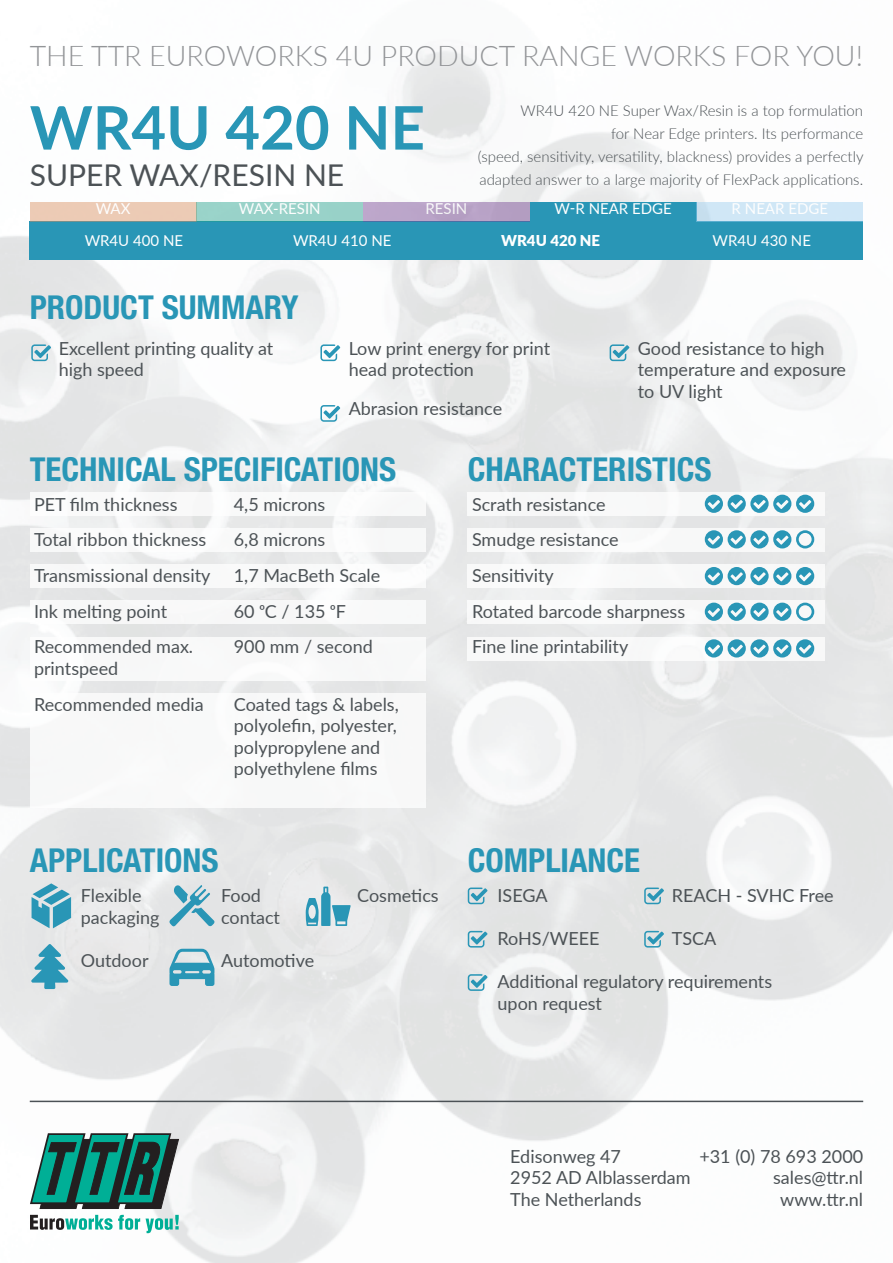
<style>
.page{position:relative;width:893px;height:1263px;background:#fff}
.page>*{position:absolute;margin:0;border:0;box-sizing:border-box;transform-origin:0 0}
.t1{font:700 60px "Lato";color:#2996b6}
.t2{font:700 condensed 33px "Helvetica Neue";color:#2996b6}
.t3{font:30px "Lato";color:#4c5256}
.t4{font:300 28.5px "Lato";color:#939598}
.t5{font:18px/21.6px "Lato";color:#4c5256}
.t6{font:300 15px/23px "Lato";color:#4c5256;text-align:right}
.t7{font:15px "Lato";color:#fff}
.t8{font:900 15px "Lato";color:#fff}
</style>
<div class="page">
<img style="left:0;top:50px;width:893px;height:1213px">
<div style="left:30px;top:221px;width:833px;height:38px;background:#2996b6"></div>
<div style="left:30px;top:202px;width:166px;height:19px;background:#eccbb5"></div>
<div style="left:196px;top:202px;width:167px;height:19px;background:#99d2c9"></div>
<div style="left:363px;top:202px;width:167px;height:19px;background:#b9a3c7"></div>
<div style="left:530px;top:202px;width:166px;height:19px;background:#2996b6"></div>
<div style="left:696px;top:202px;width:167px;height:19px;background:#d0e7f6"></div>
<hr style="left:30px;top:1101px;width:833px;height:1px;background:#4c5256">
<svg style="left:30px;top:1133px;width:149px;height:76px;background:#30756b"></svg>
<svg style="left:30px;top:1215px;width:110px;height:15px"></svg>
<svg style="left:146px;top:1215px;width:33px;height:18px"></svg>
<svg style="left:31px;top:344px;width:20px;height:17px"></svg>
<svg style="left:320px;top:405px;width:20px;height:17px"></svg>
<svg style="left:320px;top:344px;width:20px;height:17px"></svg>
<svg style="left:610px;top:344px;width:19px;height:17px"></svg>
<div style="left:30px;top:492px;width:395px;height:24px;background:#fff"></div>
<div style="left:468px;top:492px;width:357px;height:24px;background:#f8f8f8"></div>
<div style="left:30px;top:528px;width:395px;height:24px;background:#fff"></div>
<div style="left:468px;top:528px;width:357px;height:24px;background:#f8f9f9"></div>
<div style="left:30px;top:564px;width:395px;height:24px;background:#fff"></div>
<div style="left:468px;top:564px;width:357px;height:24px;background:#fff"></div>
<div style="left:30px;top:600px;width:395px;height:24px;background:#f8f8f8"></div>
<div style="left:468px;top:600px;width:357px;height:24px;background:#fff"></div>
<div style="left:30px;top:637px;width:395px;height:43px;background:#f8f8f8"></div>
<div style="left:468px;top:637px;width:357px;height:23px;background:#f8f9f9"></div>
<div style="left:30px;top:693px;width:395px;height:115px;background:#f8f8f8"></div>
<svg style="left:705px;top:495px;width:109px;height:18px"></svg>
<svg style="left:705px;top:530px;width:109px;height:18px"></svg>
<svg style="left:705px;top:567px;width:109px;height:18px"></svg>
<svg style="left:705px;top:603px;width:109px;height:18px"></svg>
<svg style="left:705px;top:639px;width:109px;height:18px"></svg>
<svg style="left:32px;top:883px;width:39px;height:45px;background:#74b6c9"></svg>
<svg style="left:169px;top:885px;width:45px;height:41px;background:#9fc7d4"></svg>
<svg style="left:306px;top:886px;width:45px;height:40px;background:#91c3d2"></svg>
<svg style="left:31px;top:944px;width:37px;height:45px;background:#81bbcc"></svg>
<svg style="left:169px;top:949px;width:45px;height:37px;background:#7ebacc"></svg>
<svg style="left:468px;top:887px;width:20px;height:17px"></svg>
<svg style="left:644px;top:887px;width:20px;height:17px"></svg>
<svg style="left:644px;top:931px;width:20px;height:16px"></svg>
<svg style="left:468px;top:931px;width:20px;height:16px"></svg>
<svg style="left:468px;top:974px;width:20px;height:17px"></svg>
<h3 class="t4" style="left:30px;top:36px;width:835px">THE TTR EUROWORKS 4U PRODUCT RANGE WORKS FOR YOU!</h3>
<h1 class="t1" style="left:30px;top:84px;width:397px">WR4U 420 NE</h1>
<h3 class="t3" style="left:30px;top:153px;width:316px">SUPER WAX/RESIN NE</h3>
<p class="t6" style="left:478px;top:99px;width:387px">WR4U 420 NE Super Wax/Resin is a top formulation<br>for Near Edge printers. Its performance<br>(speed, sensitivity, versatility, blackness) provides a perfectly adapted answer to a large majority of FlexPack applications.</p>
<p class="t7" style="left:96px;top:198px;width:36px">WAX</p>
<p class="t7" style="left:239px;top:198px;width:83px">WAX-RESIN</p>
<p class="t7" style="left:426px;top:198px;width:43px">RESIN</p>
<p class="t7" style="left:554px;top:198px;width:119px">W-R NEAR EDGE</p>
<p class="t7" style="left:732px;top:198px;width:98px">R NEAR EDGE</p>
<p class="t7" style="left:85px;top:230px;width:100px">WR4U 400 NE</p>
<p class="t7" style="left:293px;top:230px;width:100px">WR4U 410 NE</p>
<p class="t8" style="left:501px;top:230px;width:101px">WR4U 420 NE</p>
<p class="t7" style="left:713px;top:230px;width:100px">WR4U 430 NE</p>
<h2 class="t2" style="left:30px;top:287px;width:270px">PRODUCT SUMMARY</h2>
<p class="t5" style="left:59px;top:337px;width:216px">Excellent printing quality at high speed</p>
<p class="t5" style="left:349px;top:337px;width:203px">Low print energy for print head protection</p>
<p class="t5" style="left:349px;top:397px;width:155px">Abrasion resistance</p>
<p class="t5" style="left:638px;top:337px;width:210px">Good resistance to high temperature and exposure to UV light</p>
<h2 class="t2" style="left:30px;top:449px;width:368px">TECHNICAL SPECIFICATIONS</h2>
<p class="t5" style="left:34px;top:493px;width:145px">PET film thickness</p>
<p class="t5" style="left:234px;top:493px;width:93px">4,5 microns</p>
<p class="t5" style="left:34px;top:528px;width:174px">Total ribbon thickness</p>
<p class="t5" style="left:234px;top:528px;width:93px">6,8 microns</p>
<p class="t5" style="left:34px;top:564px;width:178px">Transmissional density</p>
<p class="t5" style="left:234px;top:564px;width:148px">1,7 MacBeth Scale</p>
<p class="t5" style="left:34px;top:599px;width:135px">Ink melting point</p>
<p class="t5" style="left:234px;top:599px;width:113px">60 oC / 135 oF</p>
<p class="t5" style="left:34px;top:635px;width:161px">Recommended max.</p>
<p class="t5" style="left:234px;top:635px;width:140px">900 mm / second</p>
<p class="t5" style="left:34px;top:650px;width:171px;line-height:35.7px">printspeed<br>Recommended media</p>
<p class="t5" style="left:234px;top:692px;width:166px">Coated tags &amp; labels, polyolefin, polyester, polypropylene and polyethylene films</p>
<h2 class="t2" style="left:30px;top:840px;width:190px">APPLICATIONS</h2>
<p class="t5" style="left:81px;top:884px;width:62px">Flexible</p>
<p class="t5" style="left:221px;top:884px;width:41px">Food</p>
<p class="t5" style="left:357px;top:884px;width:83px">Cosmetics</p>
<p class="t5" style="left:81px;top:905px;width:80px">packaging</p>
<p class="t5" style="left:221px;top:905px;width:60px">contact</p>
<p class="t5" style="left:81px;top:949px;width:69px">Outdoor</p>
<p class="t5" style="left:221px;top:949px;width:95px">Automotive</p>
<h2 class="t2" style="left:468px;top:449px;width:245px">CHARACTERISTICS</h2>
<p class="t5" style="left:472px;top:486px;width:215px;line-height:35.7px">Scrath resistance<br>Smudge resistance<br>Sensitivity<br>Rotated barcode sharpness<br>Fine line printability</p>
<h2 class="t2" style="left:468px;top:840px;width:174px">COMPLIANCE</h2>
<p class="t5" style="left:497px;top:884px;width:52px">ISEGA</p>
<p class="t5" style="left:672px;top:884px;width:163px">REACH - SVHC Free</p>
<p class="t5" style="left:498px;top:927px;width:104px">RoHS/WEEE</p>
<p class="t5" style="left:672px;top:927px;width:46px">TSCA</p>
<p class="t5" style="left:498px;top:970px;width:276px">Additional regulatory requirements upon request</p>
<p class="t5" style="left:510px;top:1144px;width:112px">Edisonweg 47</p>
<p class="t5" style="left:699px;top:1144px;width:165px">+31 (0) 78 693 2000</p>
<p class="t5" style="left:510px;top:1166px;width:182px">2952 AD Alblasserdam</p>
<p class="t5" style="left:773px;top:1166px;width:92px">sales@ttr.nl</p>
<p class="t5" style="left:510px;top:1188px;width:133px">The Netherlands</p>
<p class="t5" style="left:780px;top:1188px;width:84px">www.ttr.nl</p>
</div>
